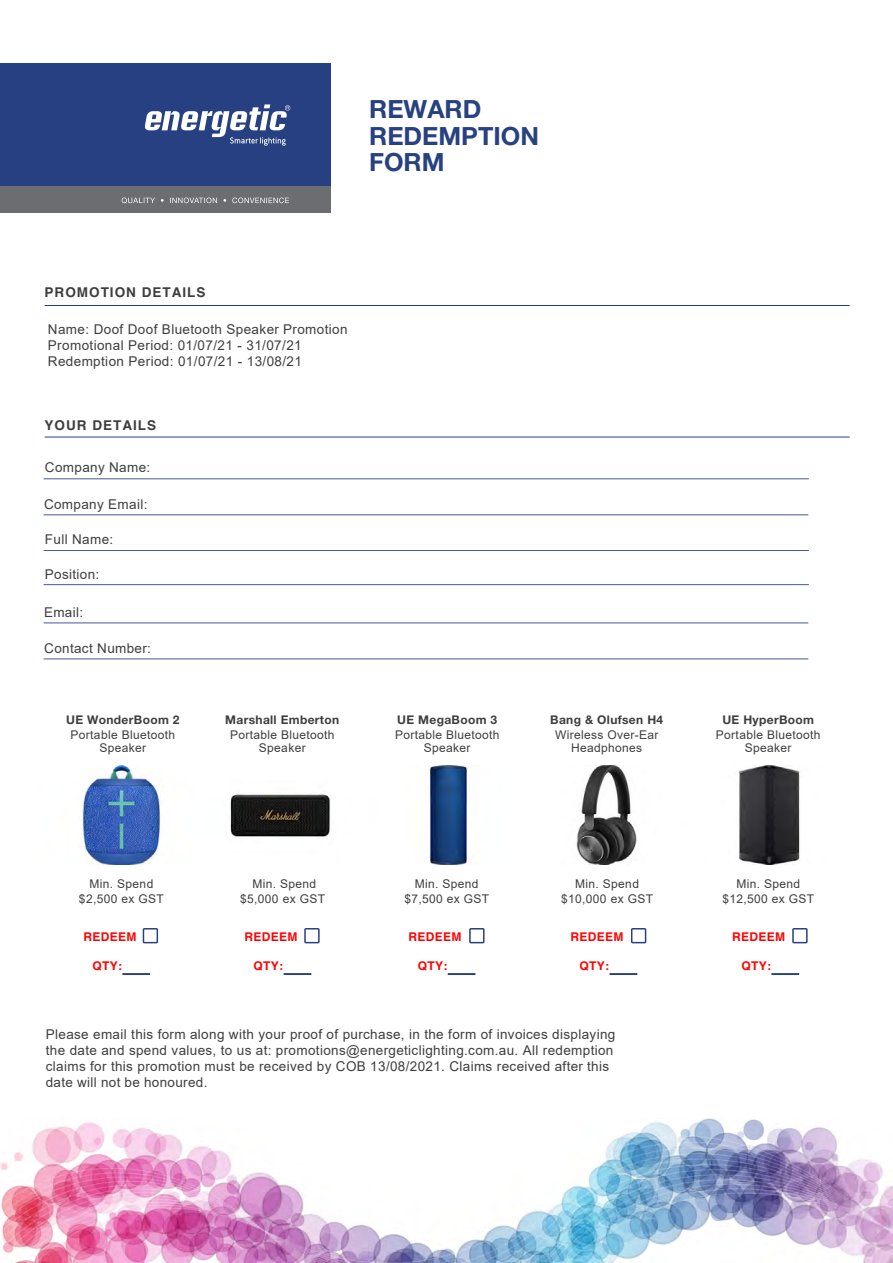
<style>
.page{position:relative;width:893px;height:1263px;background:#fff}
.page>*{position:absolute;margin:0;border:0;box-sizing:border-box;transform-origin:0 0}
.t1{font:700 25.05px/26.7px "Helvetica Neue LT Std";color:#284181}
.t2{font:13.5px/16.2px "Arial";letter-spacing:.025em;color:#3e3e3f}
.t3{font:13.5px "Arial";letter-spacing:.025em;color:#3e3e3f}
.t4{font:700 13.5px "Helvetica";letter-spacing:.075em;color:#3e3e3f}
.t5{font:700 13.5px "Helvetica";letter-spacing:.075em;color:#3e3e3f}
.t6{font:12px/13.5px "Arial";letter-spacing:.03em;color:#3e3e3f;text-align:center}
.t7{font:12px/14.7px "Arial";letter-spacing:.03em;color:#3e3e3f;text-align:center}
.t8{font:700 12px "Helvetica Neue LT Std";letter-spacing:.03em;color:#3e3e3f}
.t9{font:700 12px "Helvetica";letter-spacing:.03em;color:#f00}
.t10{font:700 12px "Helvetica";letter-spacing:.03em;color:#f00}
.s1{font-style:inherit}
</style>
<div class="page">
<img style="left:0;top:1119px;width:893px;height:144px">
<hr style="left:45px;top:437px;width:805px;height:1px;background:#264081">
<hr style="left:44px;top:479px;width:765px;height:1px;background:#264081">
<div style="left:0;top:63px;width:331px;height:124px;background:#264081"></div>
<div style="left:0;top:187px;width:331px;height:26px;background:#6c6d70"></div>
<svg style="left:144px;top:104px;width:146px;height:42px"></svg>
<svg style="left:122px;top:198px;width:167px;height:6px"></svg>
<hr style="left:44px;top:515px;width:764px;height:1px;background:#264081">
<hr style="left:45px;top:305px;width:805px;height:1px;background:#264081">
<hr style="left:44px;top:550px;width:765px;height:1px;background:#264081">
<hr style="left:44px;top:584px;width:765px;height:1px;background:#264081">
<hr style="left:44px;top:623px;width:764px;height:1px;background:#264081">
<hr style="left:44px;top:659px;width:764px;height:1px;background:#264081">
<div style="left:143px;top:928px;width:15px;height:15px;border:2px solid #264081"></div>
<div style="left:304px;top:928px;width:16px;height:15px;border:2px solid #264081"></div>
<div style="left:469px;top:928px;width:16px;height:15px;border:2px solid #264081"></div>
<div style="left:631px;top:928px;width:15px;height:15px;border:2px solid #264081"></div>
<div style="left:792px;top:928px;width:16px;height:15px;border:2px solid #264081"></div>
<svg style="left:122px;top:974px;width:28px;height:1px"></svg>
<svg style="left:284px;top:974px;width:27px;height:1px"></svg>
<svg style="left:448px;top:974px;width:27px;height:1px"></svg>
<svg style="left:610px;top:974px;width:27px;height:1px"></svg>
<svg style="left:771px;top:974px;width:28px;height:1px"></svg>
<img style="left:81px;top:765px;width:719px;height:100px">
<h1 class="t1" style="left:369px;top:95px;width:171px">REWARD<br>REDEMPTION<br>FORM</h1>
<p class="t4" style="left:45px;top:281px;width:162px">PROMOTION DETAILS</p>
<p class="t2" style="left:48px;top:321px;width:301px"><span class="s1">Name:</span> Doof Doof Bluetooth Speaker Promotion<br>Promotional <span class="s1">Period: 01/0</span>7<span class="s1">/21 -</span> 31<span class="s1">/0</span>7<span class="s1">/21<br></span>Redemption Period: 01/07/21 - 13/08/21</p>
<p class="t5" style="left:45px;top:414px;width:113px">YOUR DETAILS</p>
<p class="t3" style="left:45px;top:458px;width:107px">Company Name:</p>
<p class="t3" style="left:44px;top:495px;width:105px">Company Email:</p>
<p class="t3" style="left:45px;top:530px;width:70px">Full Name:</p>
<p class="t2" style="left:45px;top:566px;width:56px">Position<span class="s1">:</span></p>
<p class="t3" style="left:44px;top:603px;width:41px">Email:</p>
<p class="t3" style="left:44px;top:639px;width:108px">Contact Number:</p>
<p class="t8" style="left:66px;top:712px;width:115px">UE WonderBoom 2</p>
<p class="t6" style="left:71px;top:727px;width:106px">Portable Bluetooth<br>Speaker</p>
<p class="t8" style="left:225px;top:712px;width:116px">Marshall Emberton</p>
<p class="t6" style="left:230px;top:727px;width:106px">Portable Bluetooth<br>Speaker</p>
<p class="t8" style="left:397px;top:712px;width:102px">UE MegaBoom 3</p>
<p class="t6" style="left:395px;top:727px;width:106px">Portable Bluetooth<br>Speaker</p>
<p class="t8" style="left:550px;top:712px;width:114px">Bang &amp; Olufsen H4</p>
<p class="t6" style="left:555px;top:727px;width:105px">Wireless Over-Ear<br>Headphones</p>
<p class="t8" style="left:722px;top:712px;width:93px">UE HyperBoom</p>
<p class="t6" style="left:716px;top:727px;width:106px">Portable Bluetooth<br>Speaker</p>
<p class="t7" style="left:79px;top:876px;width:86px"><span class="s1">Min. S</span>pend $<span class="s1">2</span>,<span class="s1">5</span>00 ex GST</p>
<p class="t7" style="left:240px;top:876px;width:86px"><span class="s1">Min. S</span>pend $<span class="s1">5</span>,000 ex GST</p>
<p class="t7" style="left:404px;top:876px;width:86px"><span class="s1">Min. S</span>pend $<span class="s1">7</span>,<span class="s1">5</span>00 ex GST</p>
<p class="t7" style="left:561px;top:876px;width:93px"><span class="s1">Min. S</span>pend $10,000 ex GST</p>
<p class="t7" style="left:722px;top:876px;width:93px"><span class="s1">Min. S</span>pend $<span class="s1">12</span>,<span class="s1">5</span>00 ex GST</p>
<p class="t9" style="left:83px;top:927px;width:55px">REDEEM</p>
<p class="t9" style="left:244px;top:927px;width:55px">REDEEM</p>
<p class="t9" style="left:409px;top:927px;width:55px">REDEEM</p>
<p class="t9" style="left:570px;top:927px;width:55px">REDEEM</p>
<p class="t9" style="left:732px;top:927px;width:55px">REDEEM</p>
<p class="t10" style="left:92px;top:956px;width:31px">QTY:</p>
<p class="t10" style="left:254px;top:956px;width:31px">QTY:</p>
<p class="t10" style="left:418px;top:956px;width:31px">QTY:</p>
<p class="t10" style="left:580px;top:956px;width:31px">QTY:</p>
<p class="t10" style="left:741px;top:956px;width:31px">QTY:</p>
<p class="t2" style="left:46px;top:1025px;width:571px">Please email this form along with your proof of purchase, in the form of invoices displaying the date and spend values, to us at: promotions@energeticlighting.com.au. All redemption claims for this promotion must be received by COB 13/08/2021. Claims received after this date will not be honoured.</p>
</div>
